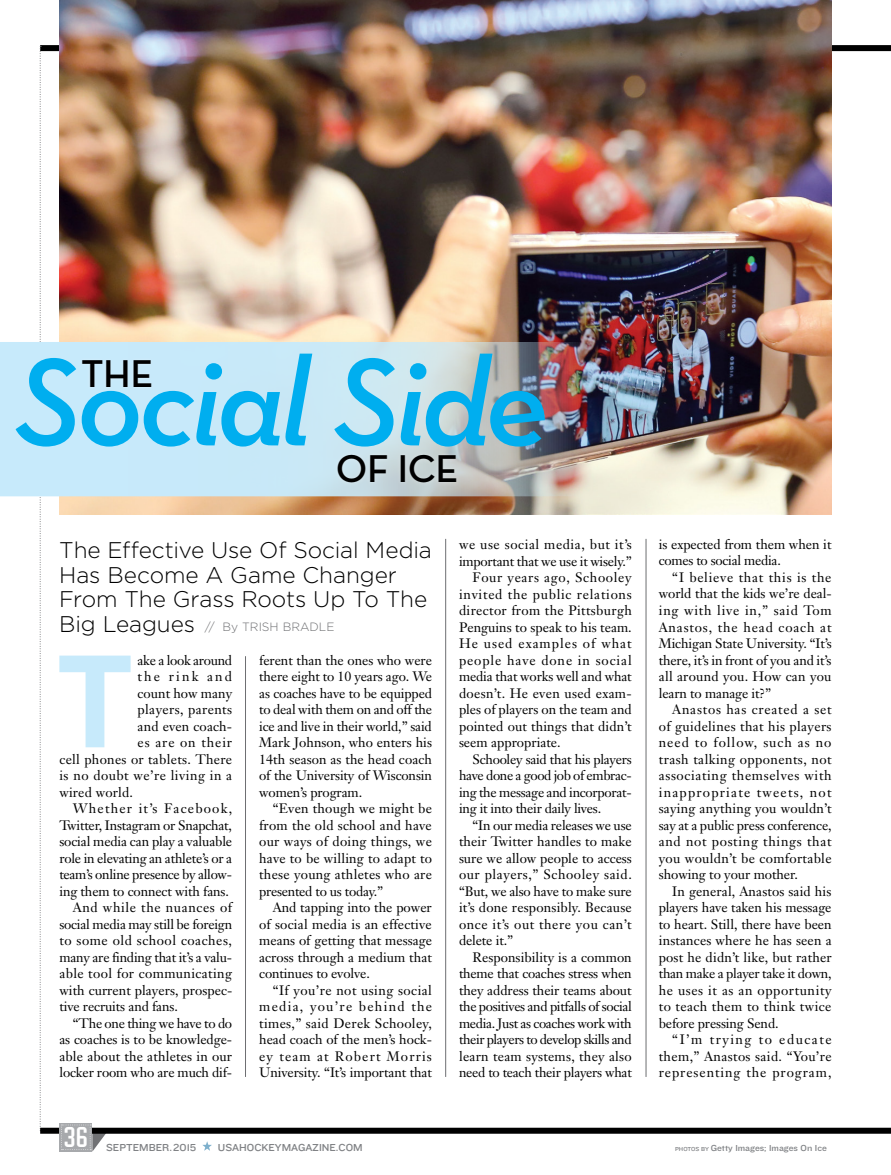
<style>
.page{position:relative;width:891px;height:1175px;background:#fff}
.page>*{position:absolute;margin:0;border:0;box-sizing:border-box;transform-origin:0 0}
.t1{font:700 134.85px "Neutraface Text";color:#c7eafb}
.t2{font:italic 600 127.05px "Neutraface Text";letter-spacing:-.04em;color:#00aeef}
.t3{font:600 39.45px "Neutraface Text";letter-spacing:-.01em;color:#000}
.t4{font:28.5px "Featured Item";color:#fff}
.t5{font:300 22.65px/24.8px "Gotham";letter-spacing:-.005em;color:#000}
.t6{font:13.5px/16.5px "Janson Text";color:#000;text-align:justify}
.t7{font:13.5px "Janson Text";letter-spacing:-.02em;color:#000}
.t8{font:13.5px "Janson Text";letter-spacing:.04em;color:#000}
.t9{font:13.5px "Janson Text";letter-spacing:.025em;color:#000}
.t10{font:13.5px "Janson Text";letter-spacing:-.025em;color:#000}
.t11{font:13.5px "Janson Text";letter-spacing:.02em;color:#000}
.t12{font:13.5px "Janson Text";letter-spacing:.065em;color:#000}
.t13{font:13.5px "Janson Text";letter-spacing:-.03em;color:#000}
.t14{font:13.5px "Janson Text";letter-spacing:.055em;color:#000}
.t15{font:13.5px "Janson Text";letter-spacing:.035em;color:#000}
.t16{font:13.5px "Janson Text";letter-spacing:.05em;color:#000}
.t17{font:13.5px "Janson Text";letter-spacing:.09em;color:#000}
.t18{font:13.5px "Janson Text";letter-spacing:.045em;color:#000}
.t19{font:13.5px "Janson Text";letter-spacing:.07em;color:#000}
.t20{font:13.5px "Janson Text";letter-spacing:.155em;color:#000}
.t21{font:300 12px "Gotham";color:#6d6e71}
.t22{font:10.5px "Knockout HTF32 Junior Cruiserwt";color:#808285}
.t23{font:9px "Knockout HTF32 Junior Cruiserwt";color:#808285}
.s1{font-size:22.65px;color:#000}
.s2{font-size:6px}
</style>
<div class="page">
<div style="left:40px;top:45px;width:851px;height:6px;background:#000"></div>
<svg style="left:40px;top:46px;width:1px;height:1081px"></svg>
<div style="left:40px;top:1127px;width:851px;height:6px;background:#000"></div>
<div style="left:59px;top:1122px;width:33px;height:29px;background:#a7a9ac"></div>
<svg style="left:61px;top:1124px;width:46px;height:27px"></svg>
<hr style="left:245px;top:656px;width:1px;height:420px;background:#6d6e71">
<hr style="left:445px;top:539px;width:1px;height:537px;background:#6d6e71">
<hr style="left:646px;top:539px;width:1px;height:537px;background:#6d6e71">
<svg style="left:202px;top:1141px;width:10px;height:9px"></svg>
<img style="left:59px;top:0;width:773px;height:514px">
<svg style="left:0;top:342px;width:580px;height:154px;background:#c0d5e0"></svg>
<div style="left:333px;top:450px;width:129px;height:37px;background:#fff;opacity:.3"></div>
<div style="left:79px;top:357px;width:76px;height:33px;background:#caebfb"></div>
<h2 class="t2" style="left:15px;top:323px;width:536px">Social Side</h2>
<h3 class="t3" style="left:336px;top:444px;width:124px">OF ICE</h3>
<h3 class="t3" style="left:81px;top:349px;width:74px">THE</h3>
<h3 class="t5" style="left:59px;top:537px;width:374px">The Effective Use Of Social Media<br>Has Become A Game Changer<br>From The Grass Roots Up To The</h3>
<p class="t21" style="left:59px;top:620px;width:277px"><span class="s1">Big Leagues</span> // By TRISH BRADLE</p>
<h1 class="t1" style="left:55px;top:614px;width:81px">T</h1>
<p class="t7" style="left:138px;top:651px;width:96px">ake a look around</p>
<p class="t20" style="left:138px;top:668px;width:96px">the rink and</p>
<p class="t6" style="left:138px;top:684px;width:96px">count how many</p>
<p class="t9" style="left:138px;top:701px;width:96px">players, parents</p>
<p class="t6" style="left:138px;top:717px;width:96px">and even coach-</p>
<p class="t12" style="left:138px;top:734px;width:96px">es are on their</p>
<p class="t11" style="left:59px;top:750px;width:174px">cell phones or tablets. There</p>
<p class="t15" style="left:59px;top:767px;width:174px">is no doubt we’re living in a</p>
<p class="t6" style="left:59px;top:783px;width:75px">wired world.</p>
<p class="t17" style="left:73px;top:800px;width:161px">Whether it’s Facebook,</p>
<p class="t6" style="left:59px;top:816px;width:174px">Twitter, Instagram or Snapchat,</p>
<p class="t6" style="left:59px;top:833px;width:174px">social media can play a valuable</p>
<p class="t6" style="left:59px;top:849px;width:174px">role in elevating an athlete’s or a</p>
<p class="t7" style="left:59px;top:866px;width:174px">team’s online presence by allow-</p>
<p class="t6" style="left:59px;top:882px;width:171px">ing them to connect with fans.</p>
<p class="t18" style="left:73px;top:899px;width:161px">And while the nuances of</p>
<p class="t6" style="left:59px;top:915px;width:174px">social media may still be foreign</p>
<p class="t8" style="left:59px;top:932px;width:174px">to some old school coaches,</p>
<p class="t6" style="left:59px;top:948px;width:174px">many are finding that it’s a valu-</p>
<p class="t9" style="left:59px;top:965px;width:174px">able tool for communicating</p>
<p class="t6" style="left:59px;top:981px;width:174px">with current players, prospec-</p>
<p class="t6" style="left:59px;top:998px;width:120px">tive recruits and fans.</p>
<p class="t7" style="left:73px;top:1014px;width:161px">“The one thing we have to do</p>
<p class="t6" style="left:59px;top:1031px;width:174px">as coaches is to be knowledge-</p>
<p class="t6" style="left:59px;top:1047px;width:174px">able about the athletes in our</p>
<p class="t6" style="left:59px;top:1064px;width:174px">locker room who are much dif-</p>
<p class="t6" style="left:259px;top:651px;width:174px">ferent than the ones who were there eight to 10 years ago. We as coaches have to be equipped to deal with them on and off the ice and live in their world,” said Mark Johnson, who enters his 14th season as the head coach of the University of Wisconsin women’s program.</p>
<p class="t6" style="left:259px;top:800px;width:174px;text-indent:14px">“Even though we might be from the old school and have our ways of doing things, we have to be willing to adapt to these young athletes who are presented to us today.”</p>
<p class="t6" style="left:259px;top:899px;width:174px;text-indent:14px">And tapping into the power of social media is an effective means of getting that message across through a medium that continues to evolve.</p>
<p class="t6" style="left:259px;top:981px;width:174px;text-indent:14px">“If you’re not using social media, you’re behind the times,” said Derek Schooley, head coach of the men’s hock&shy;ey team at Robert Morris University. “It’s important that</p>
<p class="t8" style="left:459px;top:536px;width:174px">we use social media, but it’s</p>
<p class="t6" style="left:459px;top:552px;width:174px">important that we use it wisely.”</p>
<p class="t16" style="left:473px;top:569px;width:161px">Four years ago, Schooley</p>
<p class="t14" style="left:459px;top:585px;width:174px">invited the public relations</p>
<p class="t9" style="left:459px;top:602px;width:174px">director from the Pittsburgh</p>
<p class="t6" style="left:459px;top:618px;width:174px">Penguins to speak to his team.</p>
<p class="t19" style="left:459px;top:635px;width:174px">He used examples of what</p>
<p class="t12" style="left:459px;top:651px;width:174px">people have done in social</p>
<p class="t6" style="left:459px;top:668px;width:174px">media that works well and what</p>
<p class="t9" style="left:459px;top:684px;width:174px">doesn’t. He even used exam-</p>
<p class="t6" style="left:459px;top:701px;width:174px">ples of players on the team and</p>
<p class="t6" style="left:459px;top:717px;width:174px">pointed out things that didn’t</p>
<p class="t6" style="left:459px;top:734px;width:103px">seem appropriate.</p>
<p class="t7" style="left:473px;top:750px;width:161px">Schooley said that his players</p>
<p class="t10" style="left:459px;top:767px;width:174px">have done a good job of embrac-</p>
<p class="t7" style="left:459px;top:783px;width:174px">ing the message and incorporat-</p>
<p class="t7" style="left:459px;top:800px;width:144px">ing it into their daily lives.</p>
<p class="t6" style="left:473px;top:816px;width:161px">“In our media releases we use</p>
<p class="t6" style="left:459px;top:833px;width:174px">their Twitter handles to make</p>
<p class="t6" style="left:459px;top:849px;width:174px">sure we allow people to access</p>
<p class="t8" style="left:459px;top:866px;width:174px">our players,” Schooley said.</p>
<p class="t6" style="left:459px;top:882px;width:174px">“But, we also have to make sure</p>
<p class="t6" style="left:459px;top:899px;width:174px">it’s done responsibly. Because</p>
<p class="t8" style="left:459px;top:915px;width:174px">once it’s out there you can’t</p>
<p class="t6" style="left:459px;top:932px;width:56px">delete it.”</p>
<p class="t6" style="left:473px;top:948px;width:161px">Responsibility is a common</p>
<p class="t6" style="left:459px;top:965px;width:174px">theme that coaches stress when</p>
<p class="t6" style="left:459px;top:981px;width:174px">they address their teams about</p>
<p class="t10" style="left:459px;top:998px;width:174px">the positives and pitfalls of social</p>
<p class="t10" style="left:459px;top:1014px;width:174px">media. Just as coaches work with</p>
<p class="t13" style="left:459px;top:1031px;width:174px">their players to develop skills and</p>
<p class="t11" style="left:459px;top:1047px;width:174px">learn team systems, they also</p>
<p class="t7" style="left:459px;top:1064px;width:174px">need to teach their players what</p>
<p class="t6" style="left:659px;top:536px;width:174px">is expected from them when it comes to social media.</p>
<p class="t6" style="left:659px;top:569px;width:174px;text-indent:14px">“I believe that this is the world that the kids we’re deal&shy;ing with live in,” said Tom Anastos, the head coach at Michigan State University. “It’s there, it’s in front of you and it’s all around you. How can you learn to manage it?”</p>
<p class="t6" style="left:659px;top:701px;width:174px;text-indent:14px">Anastos has created a set of guidelines that his players need to follow, such as no trash talking opponents, not associating themselves with inappropriate tweets, not saying anything you wouldn’t say at a public press conference, and not posting things that you wouldn’t be comfortable showing to your mother.</p>
<p class="t6" style="left:659px;top:882px;width:174px;text-indent:14px">In general, Anastos said his players have taken his message to heart. Still, there have been instances where he has seen a post he didn’t like, but rather than make a player take it down, he uses it as an opportunity to teach them to think twice before pressing Send.</p>
<p class="t6" style="left:659px;top:1031px;width:174px;text-indent:14px">“I’m trying to educate them,” Anastos said. “You’re representing the program,</p>
<h3 class="t4" style="left:64px;top:1121px;width:26px">36</h3>
<p class="t22" style="left:106px;top:1141px;width:92px">SEPTEMBER.2015</p>
<p class="t22" style="left:218px;top:1141px;width:146px">USAHOCKEYMAGAZINE.COM</p>
<p class="t23" style="left:675px;top:1143px;width:153px"><span class="s2">PHOTOS BY</span> Getty Images; Images On Ice</p>
</div>
